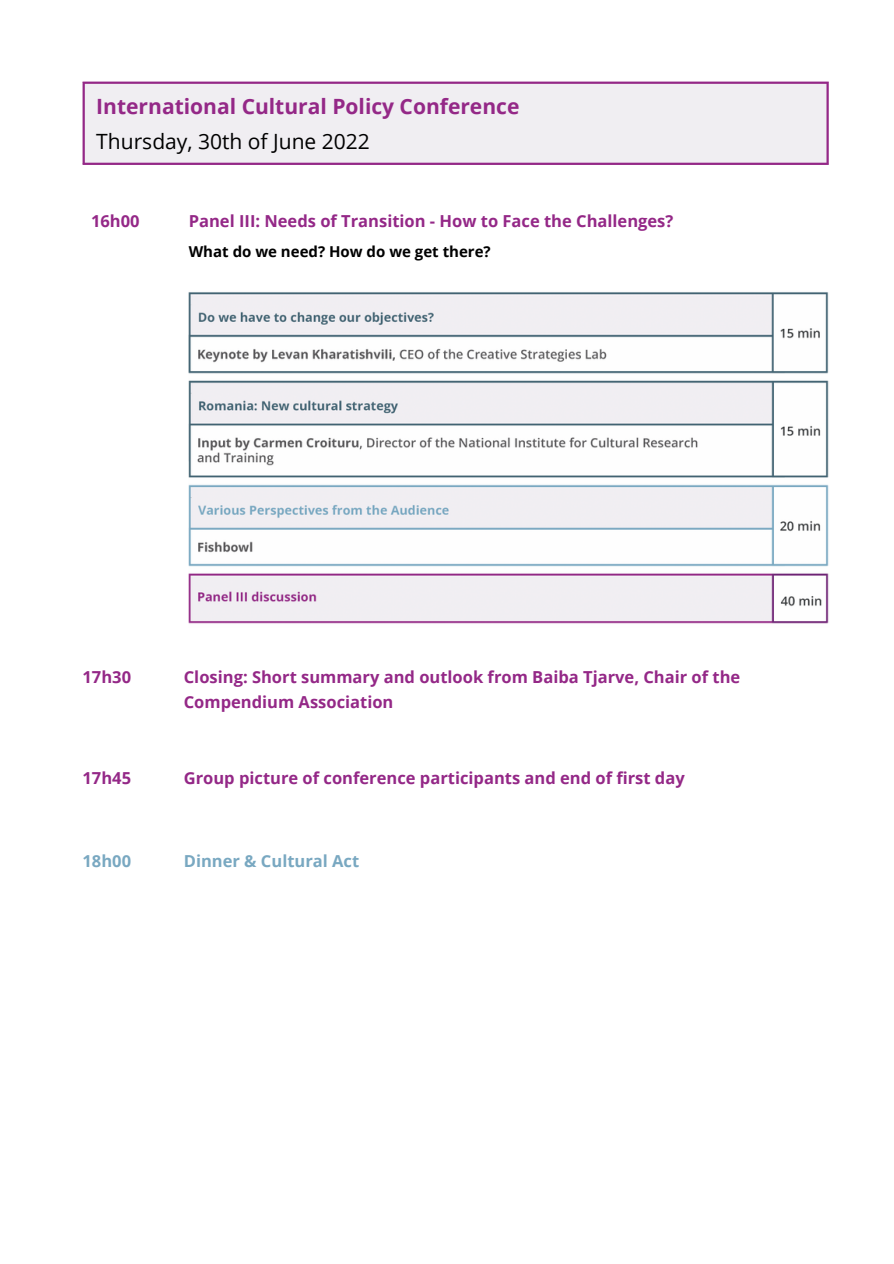
<style>
.page{position:relative;width:894px;height:1264px;background:#fff}
.page>*{position:absolute;margin:0;border:0;box-sizing:border-box;transform-origin:0 0}
.t1{font:700 21px "Open Sans";color:#942887}
.t2{font:21px "Open Sans";color:#000}
.t3{font:700 16.5px/24.8px "Open Sans";color:#942887}
.t4{font:700 16.5px "Open Sans";color:#79a8c1}
.t5{font:700 15px "Open Sans";color:#000}
</style>
<div class="page">
<div style="left:84px;top:84px;width:742px;height:79px;background:#f0eef2"></div>
<hr style="left:82px;top:84px;width:3px;height:79px;background:#942887">
<hr style="left:826px;top:84px;width:2px;height:79px;background:#942887">
<hr style="left:82px;top:82px;width:746px;height:2px;background:#942887">
<hr style="left:82px;top:163px;width:746px;height:2px;background:#942887">
<img style="left:188px;top:292px;width:641px;height:332px">
<p class="t1" style="left:96px;top:91px;width:424px">International Cultural Policy Conference</p>
<p class="t2" style="left:96px;top:127px;width:275px">Thursday, 30th of June 2022</p>
<p class="t3" style="left:91px;top:208px;width:50px">16h00</p>
<p class="t3" style="left:189px;top:208px;width:486px">Panel III: Needs of Transition - How to Face the Challenges?</p>
<p class="t5" style="left:189px;top:241px;width:303px">What do we need? How do we get there?</p>
<p class="t3" style="left:82px;top:664px;width:50px">17h30</p>
<p class="t3" style="left:184px;top:664px;width:558px">Closing: Short summary and outlook from Baiba Tjarve, Chair of the<br>Compendium Association</p>
<p class="t3" style="left:82px;top:765px;width:50px">17h45</p>
<p class="t3" style="left:184px;top:764px;width:502px">Group picture of conference participants and end of first day</p>
<p class="t4" style="left:82px;top:849px;width:50px">18h00</p>
<p class="t4" style="left:184px;top:849px;width:177px">Dinner &amp; Cultural Act</p>
</div>
